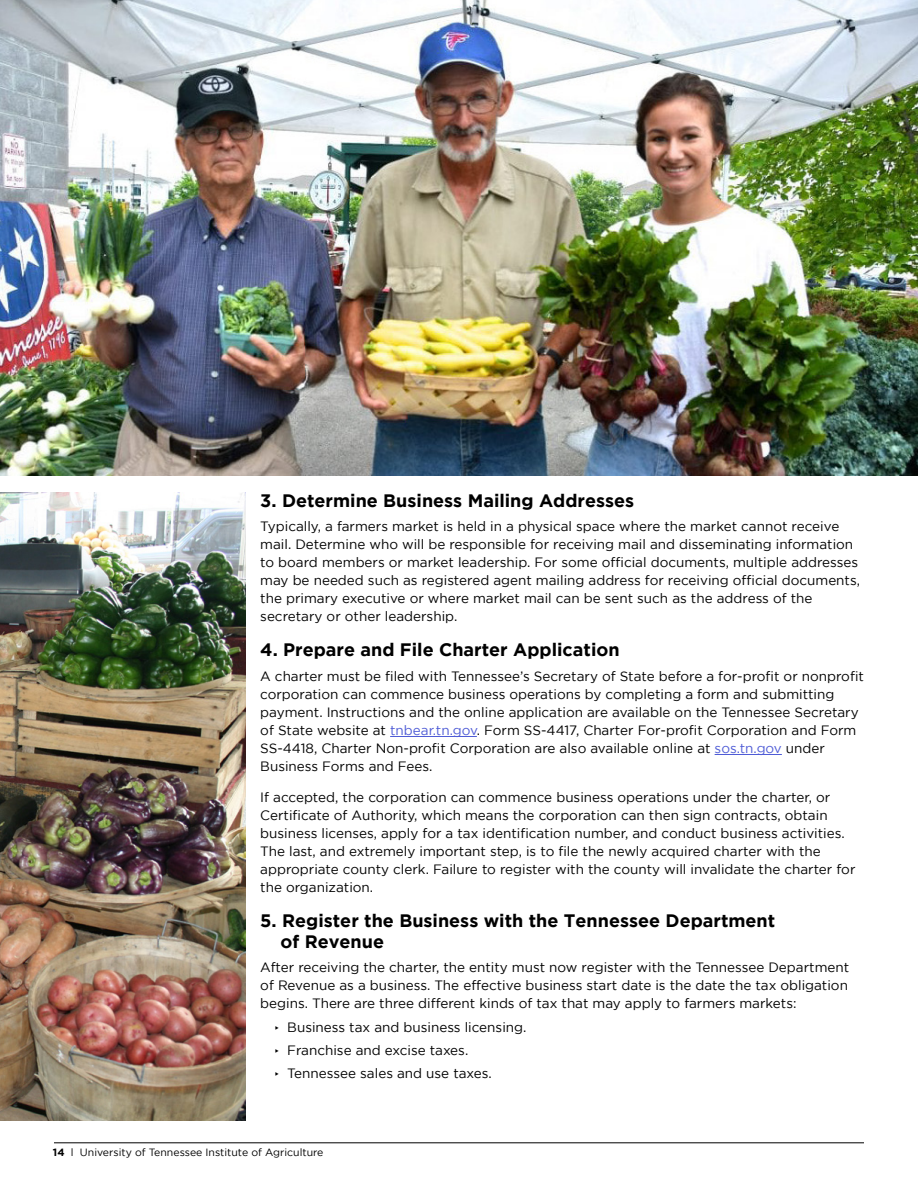
<style>
.page{position:relative;width:918px;height:1188px;background:#fff}
.page>*{position:absolute;margin:0;border:0;box-sizing:border-box;transform-origin:0 0}
.t1{font:700 18px/21px "Gotham";color:#000}
.t2{font:13.5px/18px "Gotham";color:#000}
.t3{font:10.5px "Gotham";color:#000}
.s1{color:#4f5cd6}
.s2{font-weight:700}
</style>
<div class="page">
<hr style="left:54px;top:1143px;width:810px;height:1px;background:#000">
<hr style="left:390px;top:736px;width:87px;height:1px;background:#4f5cd6">
<hr style="left:715px;top:754px;width:67px;height:1px;background:#4f5cd6">
<img style="left:0;top:0;width:918px;height:475px">
<img style="left:0;top:492px;width:245px;height:628px">
<h1 class="t1" style="left:260px;top:489px;width:376px">3. Determine Business Mailing Addresses</h1>
<p class="t2" style="left:260px;top:517px;width:601px">Typically, a farmers market is held in a physical space where the market cannot receive mail. Determine who will be responsible for receiving mail and disseminating information to board members or market leadership. For some official documents, multiple addresses may be needed such as registered agent mailing address for receiving official documents, the primary executive or where market mail can be sent such as the address of the secretary or other leadership.</p>
<h1 class="t1" style="left:260px;top:639px;width:361px">4. Prepare and File Charter Application</h1>
<p class="t2" style="left:260px;top:667px;width:605px">A charter must be filed with Tennessee’s Secretary of State before a for-profit or nonprofit corporation can commence business operations by completing a form and submitting payment. Instructions and the online application are available on the Tennessee Secretary of State website at <span class="s1">tnbear.tn.gov</span>. Form SS-4417, Charter For-profit Corporation and Form SS-4418, Charter Non-profit Corporation are also available online at <span class="s1">sos.tn.gov</span> under Business Forms and Fees.</p>
<p class="t2" style="left:260px;top:788px;width:597px">If accepted, the corporation can commence business operations under the charter, or Certificate of Authority, which means the corporation can then sign contracts, obtain business licenses, apply for a tax identification number, and conduct business activities.<br>The last, and extremely important step, is to file the newly acquired charter with the appropriate county clerk. Failure to register with the county will invalidate the charter for the organization.</p>
<h1 class="t1" style="left:281px;top:909px;width:496px;text-indent:-20px">5. Register the Business with the Tennessee Department of Revenue</h1>
<p class="t2" style="left:260px;top:958px;width:590px;text-align:justify">After receiving the charter, the entity must now register with the Tennessee Department of Revenue as a business. The effective business start date is the date the tax obligation begins. There are three different kinds of tax that may apply to farmers markets:</p>
<p class="t2" style="left:274px;top:1015px;width:254px;line-height:23.2px">▸ Business tax and business licensing. ▸ Franchise and excise taxes.<br>▸ Tennessee sales and use taxes.</p>
<p class="t3" style="left:53px;top:1147px;width:272px"><span class="s2">14</span> l University of Tennessee Institute of Agriculture</p>
</div>
